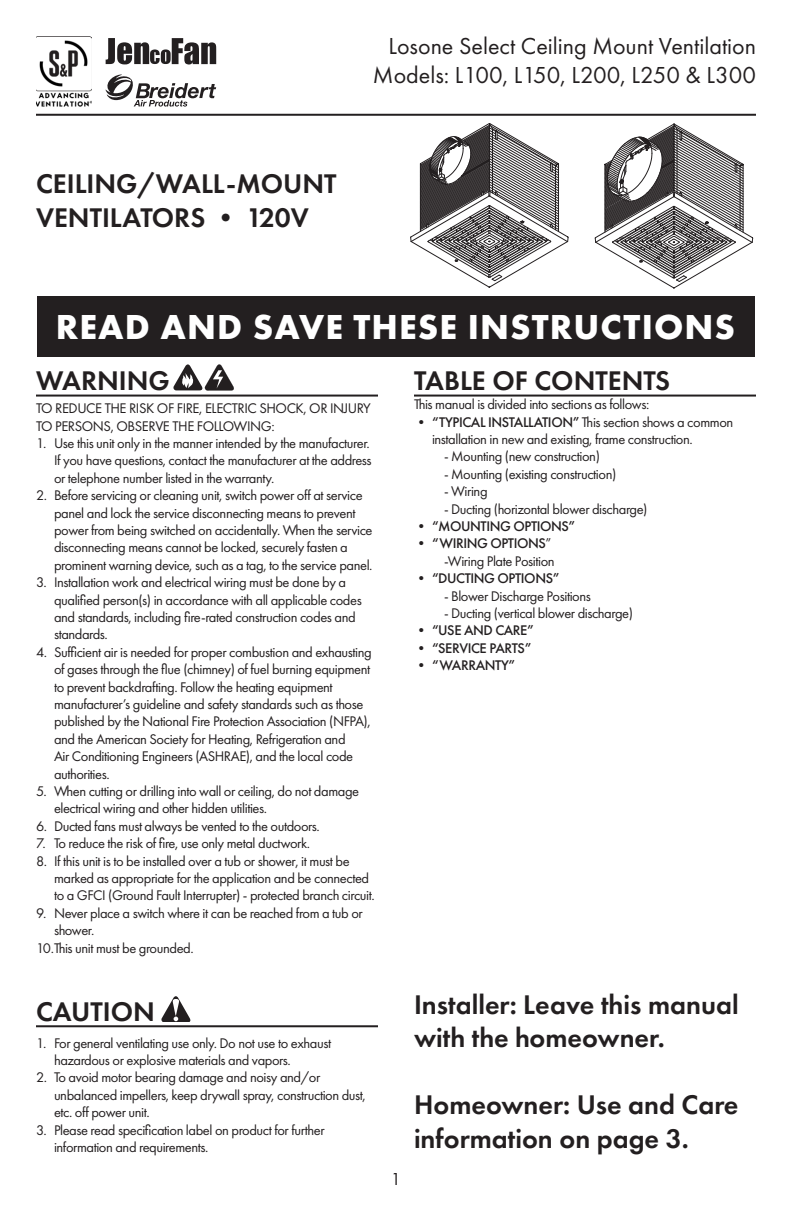
<style>
.page{position:relative;width:792px;height:1224px;background:#fff}
.page>*{position:absolute;margin:0;border:0;box-sizing:border-box;transform-origin:0 0}
.t1{font:700 36px "Futura PT";letter-spacing:.03em;color:#fff}
.t2{font:600 28px/33.6px "Futura PT";color:#231f20}
.t3{font:24px "Futura PT";color:#231f20}
.t4{font:18px "Futura PT";color:#231f20}
.t5{font:14.4px/17.4px "Futura PT";letter-spacing:-.03em;color:#231f20}
.t6{font:500 14.4px "Futura PT";letter-spacing:-.03em;color:#231f20}
.s1{font-weight:500}
.s2{font-weight:400}
</style>
<div class="page">
<img style="left:36px;top:36px;width:55px;height:71px">
<svg style="left:106px;top:38px;width:110px;height:26px"></svg>
<svg style="left:106px;top:75px;width:110px;height:32px"></svg>
<hr style="left:36px;top:114px;width:720px;height:2px;background:#231f20">
<svg style="left:410px;top:123px;width:159px;height:165px"></svg>
<svg style="left:595px;top:123px;width:158px;height:166px"></svg>
<div style="left:37px;top:296px;width:718px;height:61px;background:#231f20"></div>
<svg style="left:161px;top:996px;width:30px;height:25px"></svg>
<svg style="left:173px;top:364px;width:61px;height:27px"></svg>
<hr style="left:36px;top:395px;width:342px;height:2px;background:#231f20">
<hr style="left:36px;top:1025px;width:342px;height:2px;background:#231f20">
<hr style="left:414px;top:395px;width:342px;height:2px;background:#231f20">
<p class="t2" style="left:36px;top:166px;width:302px">CEILING/WALL-MOUNT</p>
<p class="t2" style="left:36px;top:200px;width:274px">VENTILATORS • 120V</p>
<p class="t3" style="left:388px;top:32px;width:369px">Losone Select Ceiling Mount Ventilation</p>
<p class="t3" style="left:373px;top:61px;width:385px">Models: L100, L150, L200, L250 &amp; L300</p>
<p class="t1" style="left:56px;top:304px;width:681px">READ AND SAVE THESE INSTRUCTIONS</p>
<p class="t2" style="left:36px;top:364px;width:135px">WARNING</p>
<p class="t2" style="left:414px;top:364px;width:258px">TABLE OF CONTENTS</p>
<p class="t5" style="left:36px;top:400px;width:336px">TO REDUCE THE RISK OF FIRE, ELECTRIC SHOCK, OR INJURY<br>TO PERSONS, OBSERVE THE FOLLOWING:</p>
<p class="t5" style="left:54px;top:434px;width:319px;text-indent:-18px">1. Use this unit only in the manner intended by the manufacturer.<br>If you have questions, contact the manufacturer at the address or telephone number listed in the warranty.</p>
<p class="t5" style="left:54px;top:487px;width:320px;text-indent:-18px">2. Before servicing or cleaning unit, switch power off at service panel and lock the service disconnecting means to prevent power from being switched on accidentally. When the service disconnecting means cannot be locked, securely fasten a prominent warning device, such as a tag, to the service panel.</p>
<p class="t5" style="left:54px;top:574px;width:309px;text-indent:-18px">3. Installation work and electrical wiring must be done by a qualified person(s) in accordance with all applicable codes and standards, including fire-rated construction codes and standards.</p>
<p class="t5" style="left:54px;top:643px;width:319px;text-indent:-18px">4. Sufficient air is needed for proper combustion and exhausting of gases through the flue (chimney) of fuel burning equipment to prevent backdrafting. Follow the heating equipment manufacturer’s guideline and safety standards such as those published by the National Fire Protection Association (NFPA), and the American Society for Heating, Refrigeration and<br>Air Conditioning Engineers (ASHRAE), and the local code authorities.</p>
<p class="t5" style="left:54px;top:782px;width:307px;text-indent:-18px">5. When cutting or drilling into wall or ceiling, do not damage electrical wiring and other hidden utilities.</p>
<p class="t5" style="left:36px;top:817px;width:285px">6. Ducted fans must always be vented to the outdoors.</p>
<p class="t5" style="left:36px;top:835px;width:276px">7. To reduce the risk of fire, use only metal ductwork.</p>
<p class="t5" style="left:54px;top:852px;width:322px;text-indent:-18px">8. If this unit is to be installed over a tub or shower, it must be marked as appropriate for the application and be connected to a GFCI (Ground Fault Interrupter) - protected branch circuit.</p>
<p class="t5" style="left:54px;top:904px;width:310px;text-indent:-18px">9. Never place a switch where it can be reached from a tub or shower.</p>
<p class="t5" style="left:36px;top:939px;width:159px">10.This unit must be grounded.</p>
<p class="t2" style="left:36px;top:995px;width:120px">CAUTION</p>
<p class="t5" style="left:54px;top:1034px;width:279px;text-indent:-18px">1. For general ventilating use only. Do not use to exhaust hazardous or explosive materials and vapors.</p>
<p class="t5" style="left:54px;top:1069px;width:313px;text-indent:-18px">2. To avoid motor bearing damage and noisy and/or unbalanced impellers, keep drywall spray, construction dust, etc. off power unit.</p>
<p class="t5" style="left:54px;top:1121px;width:272px;text-indent:-18px">3. Please read specification label on product for further information and requirements.</p>
<p class="t5" style="left:414px;top:396px;width:237px">This manual is divided into sections as follows:</p>
<p class="t5" style="left:432px;top:413px;width:303px;text-indent:-18px"><span class="s1">• “TYPICAL INSTALLATION”</span> This section shows a common installation in new and existing, frame construction.</p>
<p class="t5" style="left:444px;top:448px;width:157px">- Mounting (new construction)</p>
<p class="t5" style="left:444px;top:465px;width:174px">- Mounting (existing construction)</p>
<p class="t5" style="left:444px;top:483px;width:45px">- Wiring</p>
<p class="t5" style="left:444px;top:500px;width:205px">- Ducting (horizontal blower discharge)</p>
<p class="t6" style="left:414px;top:518px;width:163px">• “MOUNTING OPTIONS”</p>
<p class="t6" style="left:414px;top:535px;width:139px">• “WIRING OPTIONS<span class="s2">”</span></p>
<p class="t5" style="left:444px;top:552px;width:112px">-Wiring Plate Position</p>
<p class="t6" style="left:414px;top:570px;width:147px">• “DUCTING OPTIONS”</p>
<p class="t5" style="left:444px;top:587px;width:148px">- Blower Discharge Positions</p>
<p class="t5" style="left:444px;top:604px;width:191px">- Ducting (vertical blower discharge)</p>
<p class="t6" style="left:414px;top:622px;width:121px">• “USE AND CARE”</p>
<p class="t6" style="left:414px;top:639px;width:119px">• “SERVICE PARTS”</p>
<p class="t6" style="left:414px;top:657px;width:103px">• “WARRANTY”</p>
<p class="t2" style="left:414px;top:987px;width:326px">Installer: Leave this manual with the homeowner.</p>
<p class="t4" style="left:391px;top:1168px;width:12px">1</p>
<p class="t2" style="left:414px;top:1088px;width:326px">Homeowner: Use and Care</p>
<p class="t2" style="left:414px;top:1121px;width:276px">information on page 3.</p>
</div>
